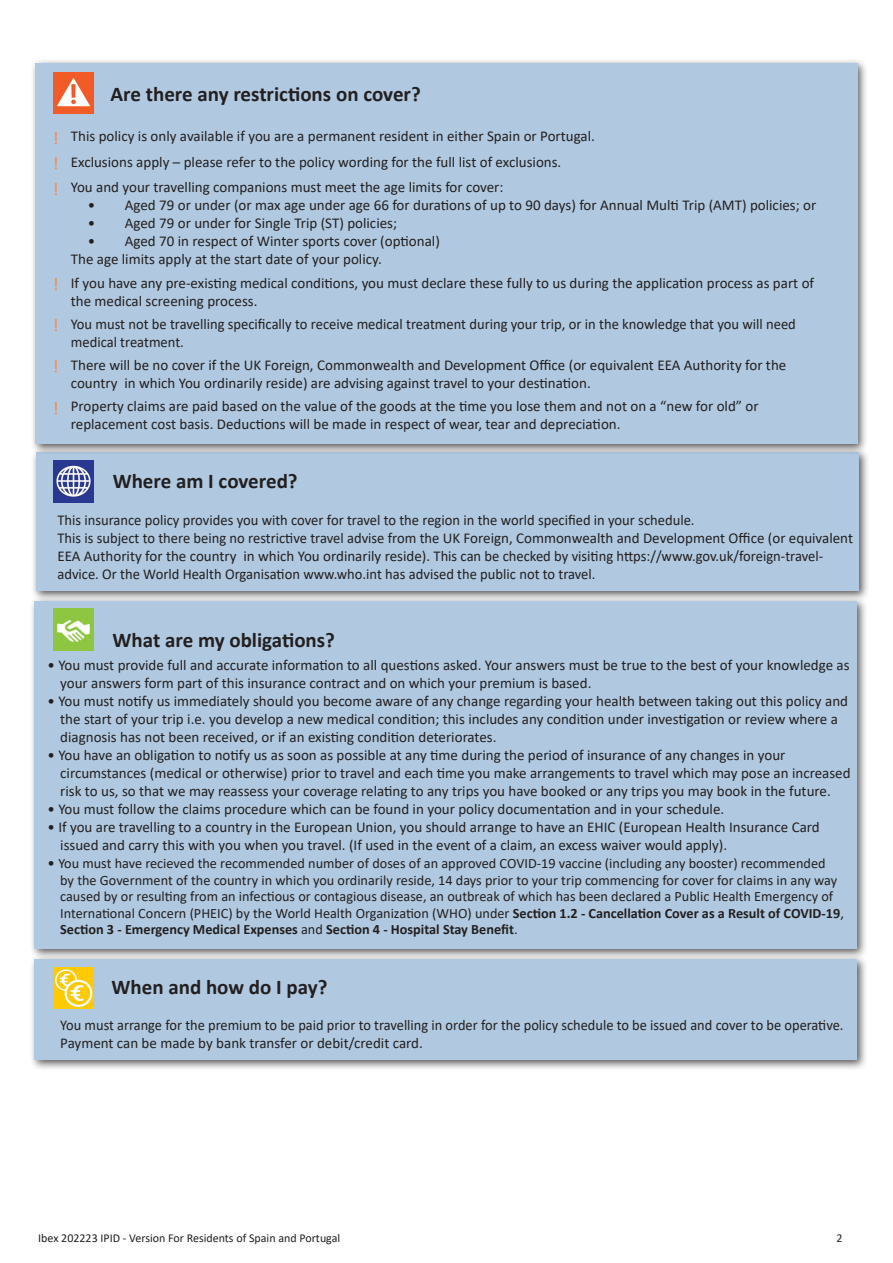
<style>
.page{position:relative;width:893px;height:1263px;background:#fff}
.page>*{position:absolute;margin:0;border:0;box-sizing:border-box;transform-origin:0 0}
.t1{font:700 21px "Calibri";color:#231f20}
.t2{font:18px "Calibri";color:#f5884c}
.Indent{font:15px/18px "Calibri";color:#231f20}
.Indent-2{font:15px/18px "Calibri";color:#231f20;scale:.96 1}
.t3{font:14.25px/16.5px "Calibri";color:#231f20}
.t4{font:12px "Calibri";color:#231f20}
.s1{font-size:15px}
.s2{font-weight:700}
</style>
<div class="page">
<div style="left:31px;top:447px;width:838px;height:155px;background:#231f20;opacity:.75"></div>
<div style="left:36px;top:452px;width:822px;height:139px;background:#b0c9e0"></div>
<div style="left:29px;top:596px;width:839px;height:363px;background:#231f20;opacity:.75"></div>
<div style="left:35px;top:601px;width:822px;height:347px;background:#b0c9e0"></div>
<div style="left:30px;top:954px;width:838px;height:118px;background:#231f20;opacity:.75"></div>
<div style="left:35px;top:960px;width:822px;height:100px;background:#b0c9e0"></div>
<div style="left:30px;top:59px;width:838px;height:396px;background:#231f20;opacity:.75"></div>
<div style="left:35px;top:64px;width:822px;height:380px;background:#b0c9e0"></div>
<img style="left:54px;top:72px;width:40px;height:42px">
<img style="left:54px;top:461px;width:40px;height:41px">
<img style="left:54px;top:609px;width:40px;height:41px">
<img style="left:54px;top:967px;width:40px;height:41px">
<p class="t1" style="left:111px;top:79px;width:312px">Are there any restrictions on cover?</p>
<p class="t2" style="left:53px;top:125px;width:7px">!</p>
<p class="Indent" style="left:71px;top:127px;width:526px">This policy is only available if you are a permanent resident in either Spain or Portugal.</p>
<p class="t2" style="left:53px;top:151px;width:7px">!</p>
<p class="Indent" style="left:71px;top:153px;width:492px">Exclusions apply – please refer to the policy wording for the full list of exclusions.</p>
<p class="t2" style="left:53px;top:176px;width:7px">!</p>
<p class="Indent" style="left:71px;top:178px;width:434px">You and your travelling companions must meet the age limits for cover:</p>
<p class="Indent" style="left:88px;top:196px;width:730px">• Aged 79 or under (or max age under age 66 for durations of up to 90 days) for Annual Multi Trip (AMT) policies; or</p>
<p class="Indent" style="left:88px;top:214px;width:311px">• Aged 79 or under for Single Trip (ST) policies;</p>
<p class="Indent" style="left:88px;top:232px;width:354px">• Aged 70 in respect of Winter sports cover (optional)</p>
<p class="Indent" style="left:71px;top:250px;width:312px">The age limits apply at the start date of your policy.</p>
<p class="t2" style="left:53px;top:271px;width:7px">!</p>
<p class="Indent" style="left:71px;top:273px;width:745px">If you have any pre-existing medical conditions, you must declare these fully to us during the application process as part of the medical screening process.</p>
<p class="t2" style="left:53px;top:313px;width:7px">!</p>
<p class="Indent" style="left:71px;top:315px;width:727px">You must not be travelling specifically to receive medical treatment during your trip, or in the knowledge that you will need medical treatment.</p>
<p class="t2" style="left:53px;top:354px;width:7px">!</p>
<p class="Indent" style="left:71px;top:356px;width:717px">There will be no cover if the UK Foreign, Commonwealth and Development Office (or equivalent EEA Authority for the country in which You ordinarily reside) are advising against travel to your destination.</p>
<p class="t2" style="left:53px;top:395px;width:7px">!</p>
<p class="Indent" style="left:71px;top:397px;width:689px">Property claims are paid based on the value of the goods at the time you lose them and not on a “new for old” or replacement cost basis. Deductions will be made in respect of wear, tear and depreciation.</p>
<p class="t1" style="left:113px;top:466px;width:186px">Where am I covered?</p>
<p class="Indent" style="left:57px;top:510px;width:639px">This insurance policy provides you with cover for travel to the region in the world specified in your schedule.</p>
<p class="Indent" style="left:57px;top:528px;width:797px">This is subject to there being no restrictive travel advise from the UK Foreign, Commonwealth and Development Office (or equivalent<br>EEA Authority for the country in which You ordinarily reside). This can be checked by visiting https://www.gov.uk/foreign-travel&shy;advice. Or the World Health Organisation www.who.int has advised the public not to travel.</p>
<p class="t1" style="left:113px;top:625px;width:224px">What are my obligations?</p>
<p class="Indent" style="left:60px;top:656px;width:791px;text-indent:-13px">• You must provide full and accurate information to all questions asked. Your answers must be true to the best of your knowledge as your answers form part of this insurance contract and on which your premium is based.</p>
<p class="Indent" style="left:60px;top:692px;width:789px;text-indent:-13px">• You must notify us immediately should you become aware of any change regarding your health between taking out this policy and the start of your trip i.e. you develop a new medical condition; this includes any condition under investigation or review where a diagnosis has not been received, or if an existing condition deteriorates.</p>
<p class="Indent" style="left:60px;top:746px;width:792px;text-indent:-13px">• You have an obligation to notify us as soon as possible at any time during the period of insurance of any changes in your circumstances (medical or otherwise) prior to travel and each time you make arrangements to travel which may pose an increased risk to us, so that we may reassess your coverage relating to any trips you have booked or any trips you may book in the future.</p>
<p class="Indent" style="left:47px;top:800px;width:678px">• You must follow the claims procedure which can be found in your policy documentation and in your schedule.</p>
<p class="Indent" style="left:60px;top:818px;width:761px;text-indent:-13px">• If you are travelling to a country in the European Union, you should arrange to have an EHIC (European Health Insurance Card issued and carry this with you when you travel. (If used in the event of a claim, an excess waiver would apply).</p>
<p class="t3" style="left:60px;top:855px;width:785px;text-indent:-13px"><span class="s1">•</span> You must have recieved the recommended number of doses of an approved COVID-19 vaccine (including any booster) recommended<br>by the Government of the country in which you ordinarily reside, 14 days prior to your trip commencing for cover for claims in any way caused by or resulting from an infectious or contagious disease, an outbreak of which has been declared a Public Health Emergency of International Concern (PHEIC) by the World Health Organization (WHO) under <span class="s2">Section 1.2 - Cancellation Cover as a Result of COVID-19</span>, <span class="s2">Section 3 - Emergency Medical Expenses</span> and <span class="s2">Section 4 - Hospital Stay Benefit</span>.</p>
<p class="t1" style="left:111px;top:972px;width:218px">When and how do I pay?</p>
<p class="Indent-2" style="left:60px;top:1016px;width:817px">You must arrange for the premium to be paid prior to travelling in order for the policy schedule to be issued and cover to be operative.<br>Payment can be made by bank transfer or debit/credit card.</p>
<p class="t4" style="left:38px;top:1229px;width:303px">Ibex 202223 IPID - Version For Residents of Spain and Portugal</p>
<p class="t4" style="left:836px;top:1229px;width:8px">2</p>
</div>
